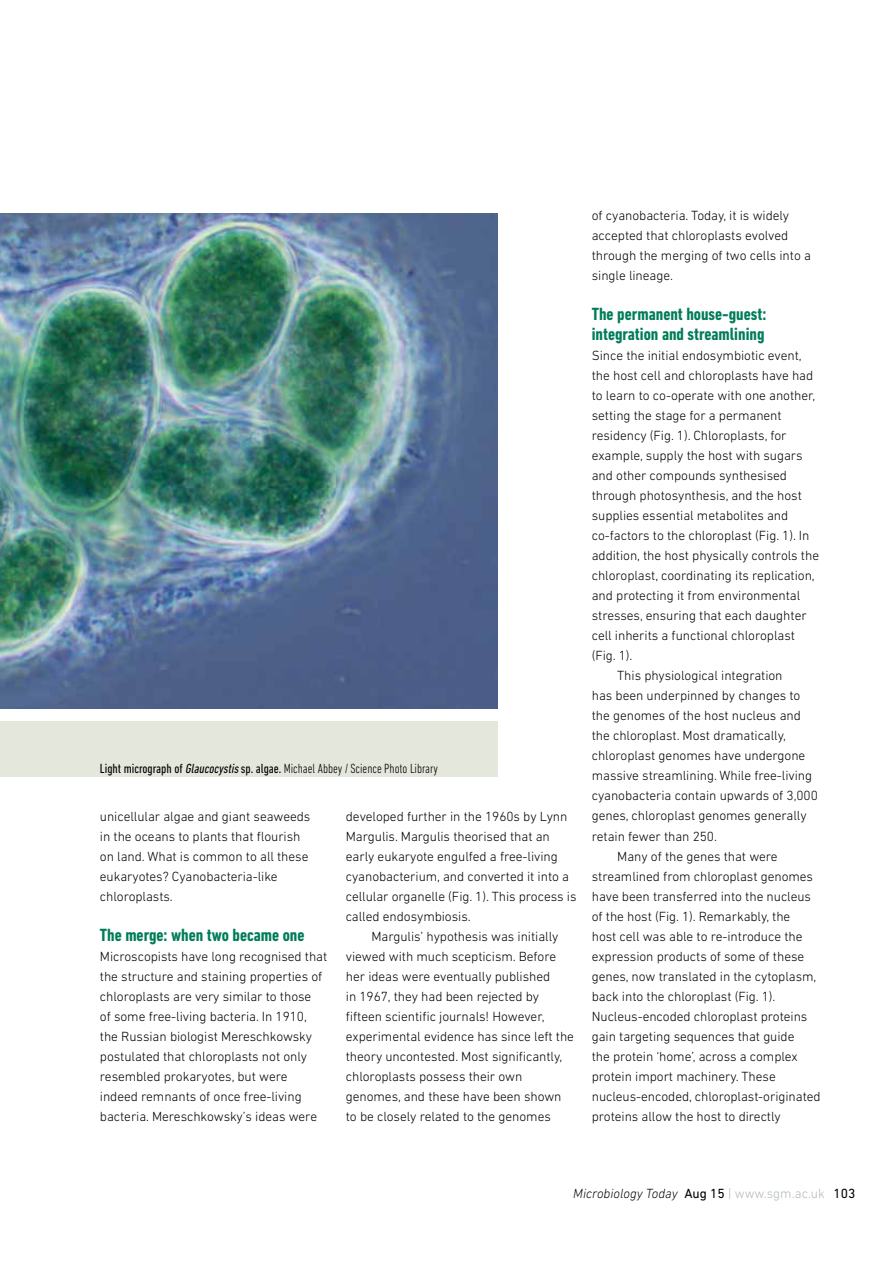
<style>
.page{position:relative;width:893px;height:1263px;background:#fff}
.page>*{position:absolute;margin:0;border:0;box-sizing:border-box;transform-origin:0 0}
.t1{font:700 condensed 18px/20px "DIN Next LT Pro";color:#007c59}
.t2{font:300 13.5px/20px "DIN Next LT Pro";letter-spacing:-.005em;color:#000}
.t3{font:300 condensed 13.5px "DIN Next LT Pro";color:#000}
.t4{font:italic 300 13.5px "DIN Next LT Pro";color:#000}
.s1{font-weight:400}
.s2{font-weight:400;font-style:italic}
.s3{font-weight:400;font-style:normal}
.s4{font-style:normal;color:#b2b8bc}
</style>
<div class="page">
<div style="left:0;top:721px;width:497px;height:56px;background:#e4e7dc"></div>
<img style="left:0;top:213px;width:497px;height:496px">
<p class="t3" style="left:100px;top:760px;width:340px"><span class="s1">Light micrograph of</span> <span class="s2">Glaucocystis</span><span class="s1">sp. algae.</span> Michael Abbey / Science Photo Library</p>
<p class="t2" style="left:100px;top:806px;width:212px">unicellular algae and giant seaweeds in the oceans to plants that flourish on land. What is common to all these eukaryotes? Cyanobacteria-like chloroplasts.</p>
<h1 class="t1" style="left:100px;top:925px;width:206px">The merge: when two became one</h1>
<p class="t2" style="left:100px;top:946px;width:229px">Microscopists have long recognised that the structure and staining properties of chloroplasts are very similar to those<br>of some free-living bacteria. In 1910, the Russian biologist Mereschkowsky postulated that chloroplasts not only resembled prokaryotes, but were indeed remnants of once free-living bacteria. Mereschkowsky’s ideas were</p>
<p class="t2" style="left:346px;top:806px;width:232px">developed further in the 1960s by Lynn Margulis. Margulis theorised that an early eukaryote engulfed a free-living cyanobacterium, and converted it into a cellular organelle (Fig. 1). This process is called endosymbiosis.</p>
<p class="t2" style="left:346px;top:926px;width:230px;text-indent:26px">Margulis’ hypothesis was initially viewed with much scepticism. Before her ideas were eventually published<br>in 1967, they had been rejected by fifteen scientific journals! However, experimental evidence has since left the theory uncontested. Most significantly, chloroplasts possess their own genomes, and these have been shown to be closely related to the genomes</p>
<p class="t2" style="left:592px;top:205px;width:221px">of cyanobacteria. Today, it is widely accepted that chloroplasts evolved through the merging of two cells into a single lineage.</p>
<h1 class="t1" style="left:592px;top:304px;width:176px">The permanent house-guest: integration and streamlining</h1>
<p class="t2" style="left:592px;top:345px;width:212px">Since the initial endosymbiotic event,</p>
<p class="t2" style="left:592px;top:365px;width:223px">the host cell and chloroplasts have had</p>
<p class="t2" style="left:592px;top:385px;width:225px">to learn to co-operate with one another,</p>
<p class="t2" style="left:592px;top:405px;width:191px">setting the stage for a permanent</p>
<p class="t2" style="left:592px;top:425px;width:196px">residency (Fig. 1). Chloroplasts, for</p>
<p class="t2" style="left:592px;top:445px;width:212px">example, supply the host with sugars</p>
<p class="t2" style="left:592px;top:465px;width:197px">and other compounds synthesised</p>
<p class="t2" style="left:592px;top:485px;width:212px">through photosynthesis, and the host</p>
<p class="t2" style="left:592px;top:505px;width:198px">supplies essential metabolites and</p>
<p class="t2" style="left:592px;top:525px;width:219px">co-factors to the chloroplast (Fig. 1). In</p>
<p class="t2" style="left:592px;top:545px;width:229px">addition, the host physically controls the</p>
<p class="t2" style="left:592px;top:565px;width:224px">chloroplast, coordinating its replication,</p>
<p class="t2" style="left:592px;top:585px;width:210px">and protecting it from environmental</p>
<p class="t2" style="left:592px;top:605px;width:216px">stresses, ensuring that each daughter</p>
<p class="t2" style="left:592px;top:625px;width:205px">cell inherits a functional chloroplast</p>
<p class="t2" style="left:592px;top:646px;width:42px">(Fig. 1).</p>
<p class="t2" style="left:617px;top:666px;width:167px">This physiological integration</p>
<p class="t2" style="left:592px;top:686px;width:210px">has been underpinned by changes to</p>
<p class="t2" style="left:592px;top:706px;width:211px">the genomes of the host nucleus and</p>
<p class="t2" style="left:592px;top:726px;width:196px">the chloroplast. Most dramatically,</p>
<p class="t2" style="left:592px;top:746px;width:215px">chloroplast genomes have undergone</p>
<p class="t2" style="left:592px;top:766px;width:222px">massive streamlining. While free-living</p>
<p class="t2" style="left:592px;top:786px;width:228px">cyanobacteria contain upwards of 3,000</p>
<p class="t2" style="left:592px;top:806px;width:216px">genes, chloroplast genomes generally</p>
<p class="t2" style="left:592px;top:826px;width:127px">retain fewer than 250.</p>
<p class="t2" style="left:617px;top:846px;width:162px">Many of the genes that were</p>
<p class="t2" style="left:592px;top:866px;width:223px">streamlined from chloroplast genomes</p>
<p class="t2" style="left:592px;top:886px;width:221px">have been transferred into the nucleus</p>
<p class="t2" style="left:592px;top:906px;width:200px">of the host (Fig. 1). Remarkably, the</p>
<p class="t2" style="left:592px;top:926px;width:212px">host cell was able to re-introduce the</p>
<p class="t2" style="left:592px;top:946px;width:214px">expression products of some of these</p>
<p class="t2" style="left:592px;top:966px;width:226px">genes, now translated in the cytoplasm,</p>
<p class="t2" style="left:592px;top:986px;width:185px">back into the chloroplast (Fig. 1).</p>
<p class="t2" style="left:592px;top:1006px;width:217px">Nucleus-encoded chloroplast proteins</p>
<p class="t2" style="left:592px;top:1026px;width:204px">gain targeting sequences that guide</p>
<p class="t2" style="left:592px;top:1046px;width:208px">the protein ‘home’, across a complex</p>
<p class="t2" style="left:592px;top:1066px;width:185px">protein import machinery. These</p>
<p class="t2" style="left:592px;top:1086px;width:230px">nucleus-encoded, chloroplast-originated</p>
<p class="t2" style="left:592px;top:1106px;width:191px">proteins allow the host to directly</p>
<p class="t4" style="left:573px;top:1185px;width:284px">Microbiology Today <span class="s3">Aug 15</span> <span class="s4">| www.sgm.ac.uk</span> <span class="s3">103</span></p>
</div>
